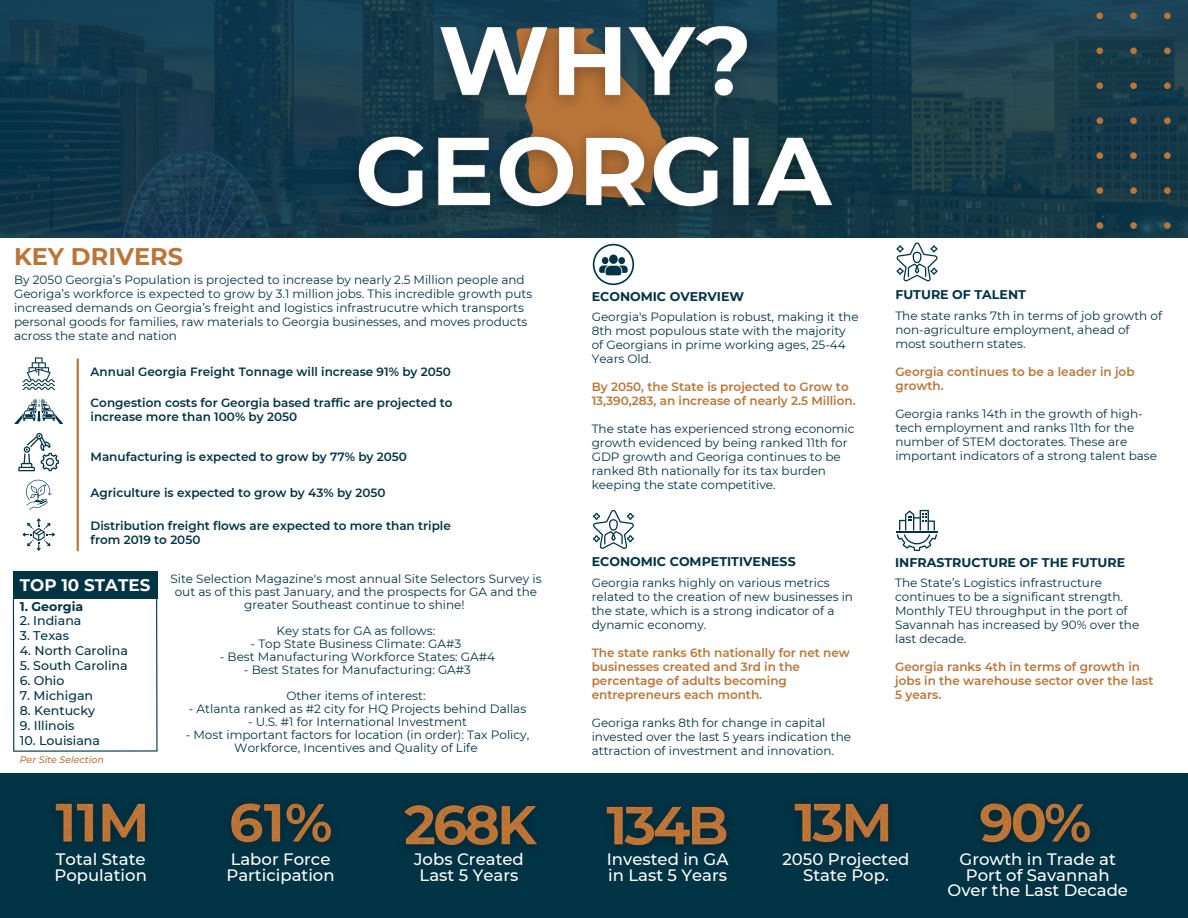
<style>
.page{position:relative;width:1188px;height:918px;background:#fff}
.page>*{position:absolute;margin:0;border:0;box-sizing:border-box;transform-origin:0 0}
.t1{font:700 24px "Montserrat";color:#ba7539}
.t2{font:700 16.8px "Montserrat";color:#fff}
.t3{font:500 16.5px/15.8px "Montserrat";color:#fff}
.t4{font:500 12.6px "Montserrat";color:#034}
.t5{font:700 12.6px "Montserrat";color:#034}
.t6{font:12px/14px "Montserrat";color:#034}
.t7{font:600 12px/14px "Montserrat";color:#ba7539}
.t8{font:600 12px/14px "Montserrat";color:#034}
.t9{font:italic 500 9.45px "Montserrat";color:#ba7539}
</style>
<div class="page">
<svg style="left:0;top:0;width:1188px;height:238px;background:#153b4c"></svg>
<svg style="left:1096px;top:0;width:89px;height:229px;background:#1b3c49"></svg>
<div style="left:0;top:773px;width:1188px;height:145px;background:#034"></div>
<hr style="left:156px;top:599px;width:2px;height:152px;background:#034">
<hr style="left:13px;top:599px;width:1px;height:152px;background:#034">
<hr style="left:13px;top:750px;width:144px;height:2px;background:#034">
<hr style="left:77px;top:359px;width:2px;height:192px;background:#ba7539">
<svg style="left:23px;top:357px;width:32px;height:33px"></svg>
<svg style="left:18px;top:433px;width:41px;height:38px"></svg>
<svg style="left:26px;top:480px;width:26px;height:30px"></svg>
<svg style="left:23px;top:518px;width:32px;height:33px"></svg>
<svg style="left:14px;top:398px;width:49px;height:26px"></svg>
<svg style="left:593px;top:244px;width:41px;height:41px"></svg>
<svg style="left:896px;top:242px;width:42px;height:39px"></svg>
<svg style="left:593px;top:510px;width:41px;height:39px"></svg>
<hr style="left:896px;top:532px;width:42px;height:1px;background:#034">
<svg style="left:897px;top:510px;width:40px;height:41px"></svg>
<img style="left:414px;top:2px;width:358px;height:110px">
<img style="left:333px;top:112px;width:524px;height:124px">
<div style="left:13px;top:572px;width:144px;height:27px;background:#034"></div>
<img style="left:55px;top:803px;width:91px;height:39px">
<img style="left:230px;top:803px;width:102px;height:40px">
<img style="left:404px;top:805px;width:133px;height:42px">
<img style="left:606px;top:806px;width:121px;height:41px">
<img style="left:794px;top:803px;width:95px;height:41px">
<img style="left:980px;top:803px;width:110px;height:41px">
<p class="t1" style="left:14px;top:242px;width:171px">KEY DRIVERS</p>
<p class="t6" style="left:14px;top:273px;width:520px">By 2050 Georgia’s Population is projected to increase by nearly 2.5 Million people and Georiga’s workforce is expected to grow by 3.1 million jobs. This incredible growth puts increased demands on Georgia’s freight and logistics infrastrucutre which transports personal goods for families, raw materials to Georgia businesses, and moves products across the state and nation</p>
<p class="t8" style="left:91px;top:365px;width:362px">Annual Georgia Freight Tonnage will increase 91% by 2050</p>
<p class="t8" style="left:91px;top:395px;width:364px">Congestion costs for Georgia based traffic are projected to increase more than 100% by 2050</p>
<p class="t8" style="left:91px;top:450px;width:318px">Manufacturing is expected to grow by 77% by 2050</p>
<p class="t8" style="left:91px;top:486px;width:297px">Agriculture is expected to grow by 43% by 2050</p>
<p class="t8" style="left:91px;top:519px;width:362px">Distribution freight flows are expected to more than triple</p>
<p class="t8" style="left:91px;top:533px;width:111px">from 2019 to 2050</p>
<p class="t2" style="left:20px;top:575px;width:132px">TOP 10 STATES</p>
<p class="t5" style="left:20px;top:598px;width:65px">1. Georgia</p>
<p class="t4" style="left:20px;top:613px;width:63px">2. Indiana</p>
<p class="t4" style="left:20px;top:628px;width:51px">3. Texas</p>
<p class="t4" style="left:20px;top:643px;width:110px">4. North Carolina</p>
<p class="t4" style="left:20px;top:658px;width:109px">5. South Carolina</p>
<p class="t4" style="left:20px;top:673px;width:46px">6. Ohio</p>
<p class="t4" style="left:20px;top:688px;width:75px">7. Michigan</p>
<p class="t4" style="left:20px;top:703px;width:77px">8. Kentucky</p>
<p class="t4" style="left:20px;top:718px;width:56px">9. Illinois</p>
<p class="t4" style="left:20px;top:733px;width:82px">10. Louisiana</p>
<p class="t9" style="left:20px;top:754px;width:86px">Per Site Selection</p>
<p class="t6" style="left:170px;top:572px;width:373px;line-height:13px;text-align:center">Site Selection Magazine's most annual Site Selectors Survey is out as of this past January, and the prospects for GA and the greater Southeast continue to shine!</p>
<p class="t6" style="left:277px;top:624px;width:160px">Key stats for GA as follows:</p>
<p class="t6" style="left:251px;top:637px;width:212px">- Top State Business Climate: GA#3</p>
<p class="t6" style="left:220px;top:650px;width:277px">- Best Manufacturing Workforce States: GA#4</p>
<p class="t6" style="left:244px;top:663px;width:229px">- Best States for Manufacturing: GA#3</p>
<p class="t6" style="left:286px;top:689px;width:141px">Other items of interest:</p>
<h6 class="t6" style="left:189px;top:702px;width:339px">- Atlanta ranked as #2 city for HQ Projects behind Dallas</h6>
<p class="t6" style="left:248px;top:715px;width:221px">- U.S. #1 for International Investment</p>
<p class="t6" style="left:186px;top:728px;width:345px;line-height:13px;text-align:center">- Most important factors for location (in order): Tax Policy,<br>Workforce, Incentives and Quality of Life</p>
<p class="t3" style="left:55px;top:851px;width:94px">Total State<br>Population</p>
<p class="t3" style="left:226px;top:851px;width:110px">Labor Force<br>Participation</p>
<p class="t3" style="left:414px;top:851px;width:111px">Jobs Created</p>
<p class="t3" style="left:420px;top:867px;width:100px">Last 5 Years</p>
<p class="t5" style="left:592px;top:289px;width:154px">ECONOMIC OVERVIEW</p>
<p class="t6" style="left:592px;top:310px;width:268px">Georgia's Population is robust, making it the 8th most populous state with the majority of Georgians in prime working ages, 25-44<br>Years Old.</p>
<p class="t7" style="left:592px;top:380px;width:265px">By 2050, the State is projected to Grow to<br>13,390,283, an increase of nearly 2.5 Million.</p>
<p class="t6" style="left:592px;top:422px;width:264px">The state has experienced strong economic growth evidenced by being ranked 11th for GDP growth and Georiga continues to be ranked 8th nationally for its tax burden keeping the state competitive.</p>
<p class="t5" style="left:895px;top:287px;width:132px">FUTURE OF TALENT</p>
<p class="t6" style="left:895px;top:308px;width:268px">The state ranks 7th in terms of job growth of non-agriculture employment, ahead of most southern states.</p>
<p class="t7" style="left:895px;top:364px;width:241px">Georgia continues to be a leader in job growth.</p>
<p class="t6" style="left:895px;top:406px;width:263px">Georgia ranks 14th in the growth of high&shy;tech employment and ranks 11th for the number of STEM doctorates. These are important indicators of a strong talent base</p>
<p class="t5" style="left:592px;top:554px;width:205px">ECONOMIC COMPETITIVENESS</p>
<p class="t5" style="left:895px;top:555px;width:232px">INFRASTRUCTURE OF THE FUTURE</p>
<p class="t6" style="left:895px;top:576px;width:246px">The State’s Logistics infrastructure continues to be a significant strength.<br>Monthly TEU throughput in the port of Savannah has increased by 90% over the last decade.</p>
<h6 class="t7" style="left:895px;top:660px;width:260px">Georgia ranks 4th in terms of growth in jobs in the warehouse sector over the last<br>5 years.</h6>
<p class="t6" style="left:592px;top:576px;width:263px">Georgia ranks highly on various metrics related to the creation of new businesses in the state, which is a strong indicator of a dynamic economy.</p>
<p class="t7" style="left:592px;top:646px;width:260px">The state ranks 6th nationally for net new businesses created and 3rd in the percentage of adults becoming entrepreneurs each month.</p>
<p class="t6" style="left:592px;top:716px;width:261px">Georiga ranks 8th for change in capital invested over the last 5 years indication the attraction of investment and innovation.</p>
<p class="t3" style="left:607px;top:851px;width:123px">Invested in GA in Last 5 Years</p>
<h6 class="t3" style="left:782px;top:851px;width:128px;text-align:center">2050 Projected<br>State Pop.</h6>
<p class="t3" style="left:948px;top:851px;width:182px;text-align:center">Growth in Trade at<br>Port of Savannah<br>Over the Last Decade</p>
</div>
